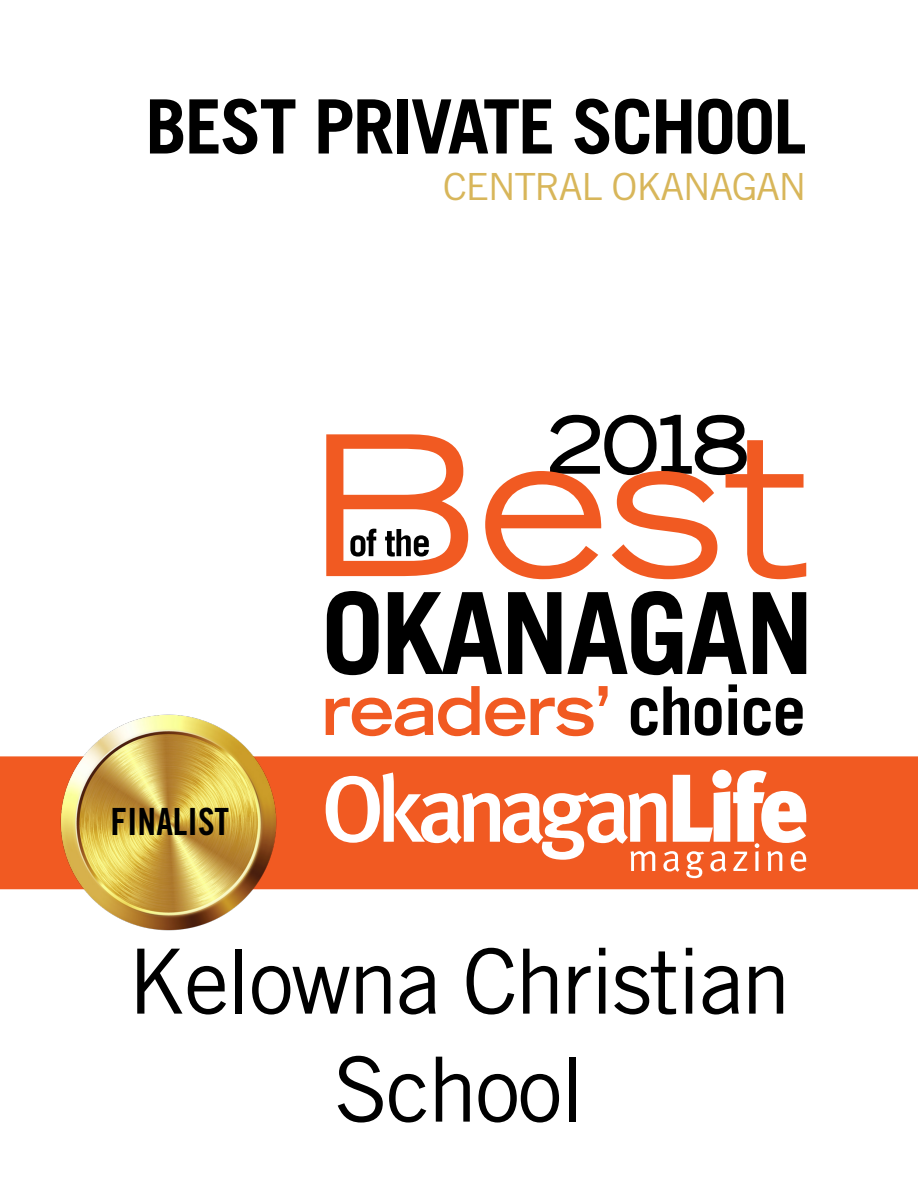
<style>
.page{position:relative;width:918px;height:1188px;background:#fff}
.page>*{position:absolute;margin:0;border:0;box-sizing:border-box;transform-origin:0 0}
.t1{font:90px/108px "Trade Gothic LT Std";letter-spacing:-.03em;color:#000;text-align:center}
.t2{font:expanded 76.35px "Trade Gothic LT Std";color:#000}
.t3{font:700 75px "Trade Gothic LT Std";letter-spacing:-.03em;color:#000}
.t4{font:37.5px "Trade Gothic LT Std";letter-spacing:-.04em;color:#d8b65a;scale:1.04 1}
.t5{font:37.5px "Trade Gothic LT Std Bd Cn 20";color:#000}
</style>
<div class="page">
<div style="left:0;top:756px;width:918px;height:133px;background:#f15a22"></div>
<img style="left:59px;top:714px;width:219px;height:217px">
<svg style="left:326px;top:770px;width:480px;height:108px"></svg>
<svg style="left:550px;top:414px;width:195px;height:20px"></svg>
<svg style="left:326px;top:434px;width:480px;height:145px"></svg>
<svg style="left:350px;top:529px;width:26px;height:28px"></svg>
<svg style="left:385px;top:529px;width:44px;height:28px"></svg>
<svg style="left:327px;top:591px;width:52px;height:84px"></svg>
<svg style="left:388px;top:592px;width:114px;height:82px"></svg>
<svg style="left:508px;top:592px;width:53px;height:82px"></svg>
<svg style="left:567px;top:591px;width:180px;height:84px"></svg>
<svg style="left:753px;top:592px;width:53px;height:82px"></svg>
<svg style="left:326px;top:686px;width:199px;height:50px"></svg>
<svg style="left:531px;top:686px;width:77px;height:50px"></svg>
<svg style="left:631px;top:686px;width:58px;height:50px"></svg>
<svg style="left:695px;top:698px;width:27px;height:38px"></svg>
<svg style="left:729px;top:684px;width:8px;height:51px"></svg>
<svg style="left:744px;top:698px;width:59px;height:38px"></svg>
<p class="t3" style="left:145px;top:81px;width:663px">BEST PRIVATE SCHOOL</p>
<p class="t4" style="left:443px;top:164px;width:351px">CENTRAL OKANAGAN</p>
<p class="t5" style="left:111px;top:799px;width:120px">FINALIST</p>
<p class="t2" style="left:548px;top:395px;width:202px">2018</p>
<p class="t1" style="left:127px;top:927px;width:666px">Kelowna Christian<br>School</p>
</div>
